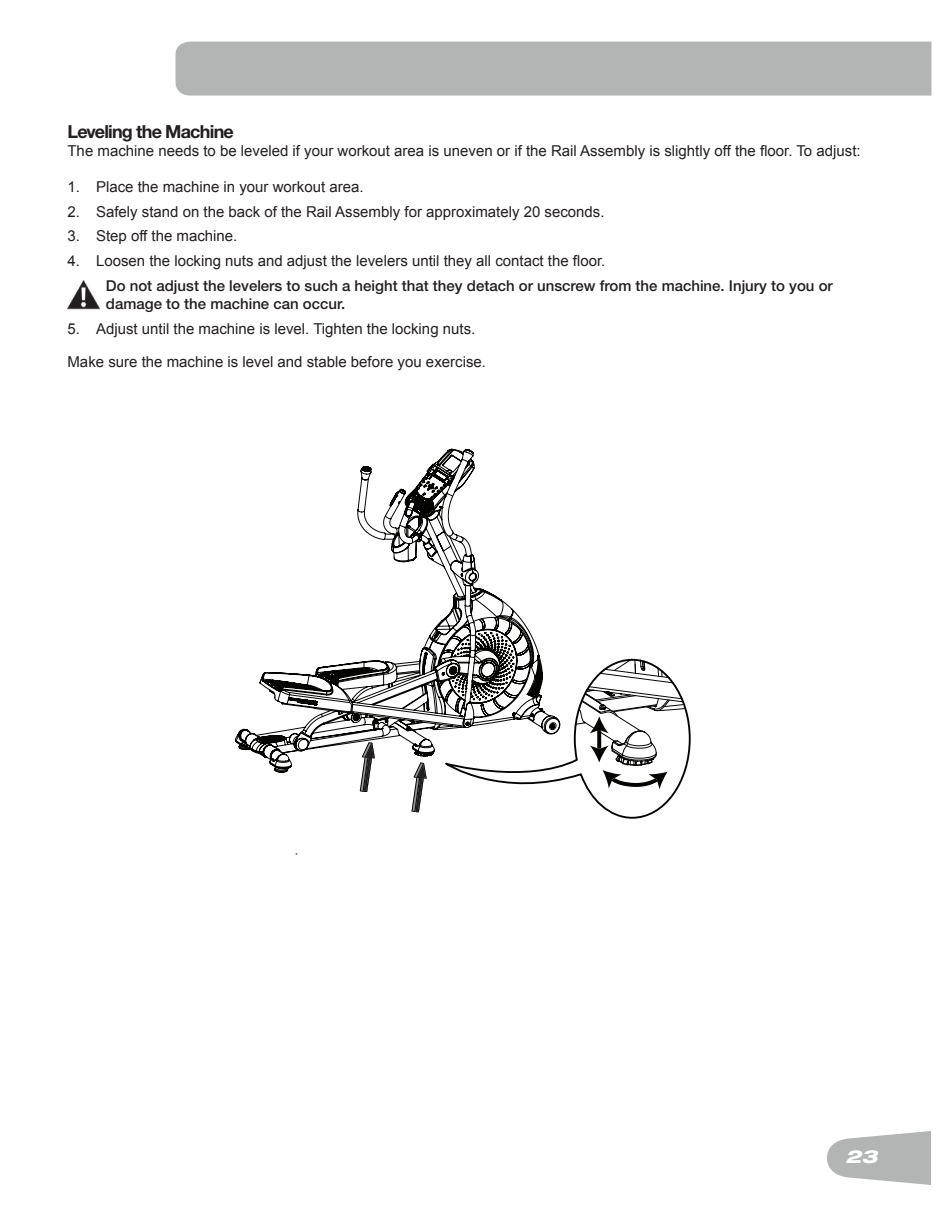
<style>
.page{position:relative;width:945px;height:1215px;background:#fff}
.page>*{position:absolute;margin:0;border:0;box-sizing:border-box;transform-origin:0 0}
.t1{font:700 18px "Helvetica Neue";letter-spacing:-.045em;color:#231f20}
.t2{font:italic 800 expanded 18px "Helvetica Neue";color:#fff}
.t3{font:15px "Arial";color:#231f20}
.t4{font:500 15px/18px "Helvetica Neue";color:#231f20}
</style>
<div class="page">
<div style="left:176px;top:42px;width:756px;height:54px;background:#b3b4b4"></div>
<svg style="left:827px;top:1131px;width:104px;height:54px"></svg>
<img style="left:68px;top:281px;width:31px;height:29px">
<svg style="left:235px;top:449px;width:305px;height:324px"></svg>
<svg style="left:411px;top:762px;width:16px;height:50px"></svg>
<svg style="left:360px;top:742px;width:15px;height:50px"></svg>
<svg style="left:444px;top:658px;width:247px;height:161px"></svg>
<p class="t1" style="left:68px;top:125px;width:168px">Leveling the Machine</p>
<p class="t3" style="left:68px;top:141px;width:795px">The machine needs to be leveled if your workout area is uneven or if the Rail Assembly is slightly off the floor. To adjust:</p>
<p class="t3" style="left:68px;top:181px;width:298px">1. Place the machine in your workout area.</p>
<p class="t3" style="left:68px;top:201px;width:539px">2. Safely stand on the back of the Rail Assembly for approximately 20 seconds.</p>
<p class="t3" style="left:68px;top:230px;width:171px">3. Step off the machine.</p>
<p class="t3" style="left:68px;top:251px;width:539px">4. Loosen the locking nuts and adjust the levelers until they all contact the floor.</p>
<p class="t4" style="left:106px;top:278px;width:728px">Do not adjust the levelers to such a height that they detach or unscrew from the machine. Injury to you or damage to the machine can occur.</p>
<p class="t3" style="left:68px;top:323px;width:409px">5. Adjust until the machine is level. Tighten the locking nuts.</p>
<p class="t3" style="left:68px;top:352px;width:420px">Make sure the machine is level and stable before you exercise.</p>
<p class="t2" style="left:846px;top:1147px;width:33px">23</p>
</div>
